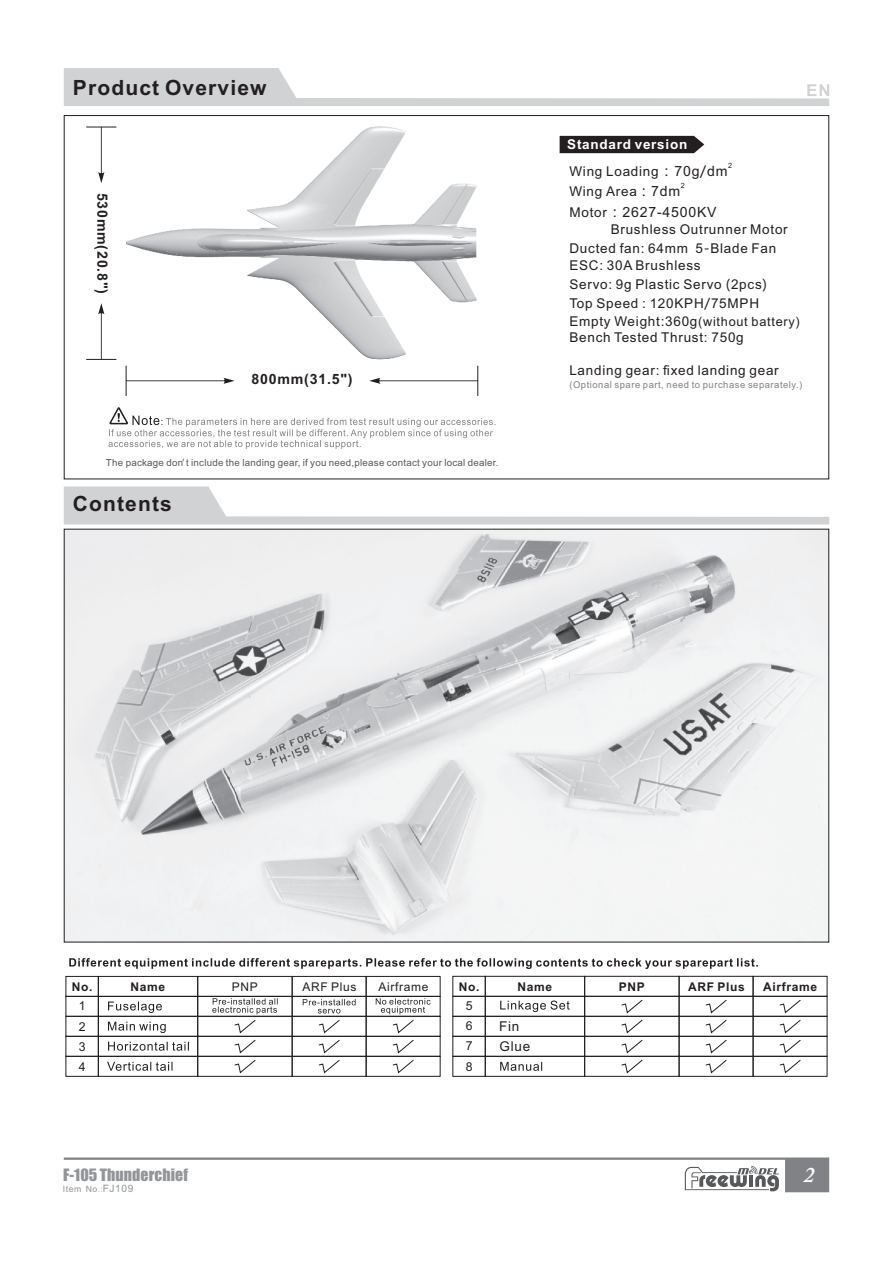
<style>
.page{position:relative;width:893px;height:1263px;background:#fff}
.page>*{position:absolute;margin:0;border:0;box-sizing:border-box;transform-origin:0 0}
.t1{font:italic 600 22.05px "Adobe Caslon Pro";color:#fff}
.t2{font:700 21px "Arial";letter-spacing:.055em;color:#231f20}
.t3{font:15.75px "Impact";letter-spacing:.01em;color:#939598}
.t4{font:700 14.25px "Arial";letter-spacing:.055em;color:#231f20}
.t5{font:14.1px "Arial";letter-spacing:.055em;color:#231f20}
.t6{font:13.5px/19.2px "Arial";letter-spacing:.055em;color:#231f20}
.t7{font:700 13.5px "Arial";letter-spacing:.055em;color:#fff}
.t8{font:12.3px/20.1px "Arial";color:#231f20;text-align:justify}
.t9{font:700 12px "Arial";letter-spacing:.055em;color:#231f20}
.t10{font:12px "Arial";letter-spacing:.055em;color:#231f20}
.t11{font:9.75px "Arial";letter-spacing:.025em;color:#57585a}
.t12{font:9.75px "Microsoft Ya Hei";color:#57585a}
.t13{font:9.45px "Arial";letter-spacing:.055em;color:#808285}
.t14{font:8.7px "Arial";letter-spacing:.055em;color:#939598}
.t15{font:7.2px "Arial";color:#231f20}
.s1{font-family:"Microsoft Ya Hei";font-size:14.1px}
.s2{font-size:14.1px}
.s3{font-size:13.5px}
.s4{font-family:"Microsoft Ya Hei"}
.s5{font-size:12.75px}
.s6{font-family:"Adobe Fangsong Std"}
.s7{font-size:10.2px}
</style>
<div class="page">
<img style="left:66px;top:531px;width:761px;height:409px">
<svg style="left:64px;top:486px;width:765px;height:38px"></svg>
<div style="left:65px;top:976px;width:34px;height:21px;border:1px solid #231f20"></div>
<div style="left:98px;top:976px;width:100px;height:21px;border:1px solid #231f20"></div>
<div style="left:197px;top:976px;width:96px;height:21px;border:1px solid #231f20"></div>
<div style="left:292px;top:976px;width:75px;height:21px;border:1px solid #231f20"></div>
<div style="left:366px;top:976px;width:75px;height:21px;border:1px solid #231f20"></div>
<div style="left:65px;top:996px;width:34px;height:21px;border:1px solid #231f20"></div>
<div style="left:98px;top:996px;width:100px;height:21px;border:1px solid #231f20"></div>
<div style="left:197px;top:996px;width:96px;height:21px;border:1px solid #231f20"></div>
<div style="left:292px;top:996px;width:75px;height:21px;border:1px solid #231f20"></div>
<div style="left:366px;top:996px;width:75px;height:21px;border:1px solid #231f20"></div>
<div style="left:65px;top:1016px;width:34px;height:21px;border:1px solid #231f20"></div>
<div style="left:98px;top:1016px;width:100px;height:21px;border:1px solid #231f20"></div>
<div style="left:197px;top:1016px;width:96px;height:21px;border:1px solid #231f20"></div>
<div style="left:292px;top:1016px;width:75px;height:21px;border:1px solid #231f20"></div>
<div style="left:366px;top:1016px;width:75px;height:21px;border:1px solid #231f20"></div>
<div style="left:98px;top:1036px;width:100px;height:21px;border:1px solid #231f20"></div>
<div style="left:197px;top:1036px;width:96px;height:21px;border:1px solid #231f20"></div>
<div style="left:292px;top:1036px;width:75px;height:21px;border:1px solid #231f20"></div>
<div style="left:366px;top:1036px;width:75px;height:21px;border:1px solid #231f20"></div>
<div style="left:65px;top:1036px;width:34px;height:21px;border:1px solid #231f20"></div>
<div style="left:65px;top:1056px;width:34px;height:21px;border:1px solid #231f20"></div>
<div style="left:98px;top:1056px;width:100px;height:21px;border:1px solid #231f20"></div>
<div style="left:197px;top:1056px;width:96px;height:21px;border:1px solid #231f20"></div>
<div style="left:292px;top:1056px;width:75px;height:21px;border:1px solid #231f20"></div>
<div style="left:366px;top:1056px;width:75px;height:21px;border:1px solid #231f20"></div>
<svg style="left:64px;top:1157px;width:765px;height:35px"></svg>
<svg style="left:64px;top:68px;width:765px;height:38px"></svg>
<hr style="left:126px;top:366px;width:1px;height:30px;background:#231f20">
<hr style="left:477px;top:366px;width:1px;height:30px;background:#231f20">
<svg style="left:126px;top:378px;width:109px;height:6px"></svg>
<svg style="left:369px;top:378px;width:109px;height:6px"></svg>
<hr style="left:86px;top:127px;width:30px;height:1px;background:#231f20">
<hr style="left:86px;top:359px;width:30px;height:1px;background:#231f20">
<svg style="left:98px;top:127px;width:6px;height:56px"></svg>
<svg style="left:98px;top:303px;width:6px;height:56px"></svg>
<img style="left:126px;top:127px;width:351px;height:233px">
<div style="left:560px;top:136px;width:144px;height:17px;background:#231f20"></div>
<svg style="left:108px;top:407px;width:387px;height:42px"></svg>
<svg style="left:69px;top:958px;width:689px;height:11px"></svg>
<svg style="left:318px;top:1019px;width:23px;height:55px"></svg>
<div style="left:452px;top:976px;width:34px;height:21px;border:1px solid #231f20"></div>
<div style="left:485px;top:976px;width:100px;height:21px;border:1px solid #231f20"></div>
<div style="left:584px;top:976px;width:95px;height:21px;border:1px solid #231f20"></div>
<div style="left:679px;top:976px;width:74px;height:21px;border:1px solid #231f20"></div>
<div style="left:753px;top:976px;width:74px;height:21px;border:1px solid #231f20"></div>
<div style="left:452px;top:996px;width:34px;height:21px;border:1px solid #231f20"></div>
<div style="left:485px;top:996px;width:100px;height:21px;border:1px solid #231f20"></div>
<div style="left:584px;top:996px;width:95px;height:21px;border:1px solid #231f20"></div>
<div style="left:679px;top:996px;width:74px;height:21px;border:1px solid #231f20"></div>
<div style="left:452px;top:1016px;width:34px;height:21px;border:1px solid #231f20"></div>
<div style="left:485px;top:1016px;width:100px;height:21px;border:1px solid #231f20"></div>
<div style="left:584px;top:1016px;width:95px;height:21px;border:1px solid #231f20"></div>
<div style="left:679px;top:1016px;width:74px;height:21px;border:1px solid #231f20"></div>
<div style="left:452px;top:1036px;width:34px;height:21px;border:1px solid #231f20"></div>
<div style="left:485px;top:1036px;width:100px;height:21px;border:1px solid #231f20"></div>
<div style="left:584px;top:1036px;width:95px;height:21px;border:1px solid #231f20"></div>
<div style="left:679px;top:1036px;width:74px;height:21px;border:1px solid #231f20"></div>
<div style="left:452px;top:1056px;width:34px;height:21px;border:1px solid #231f20"></div>
<div style="left:485px;top:1056px;width:100px;height:21px;border:1px solid #231f20"></div>
<div style="left:584px;top:1056px;width:95px;height:21px;border:1px solid #231f20"></div>
<div style="left:679px;top:1056px;width:74px;height:21px;border:1px solid #231f20"></div>
<div style="left:753px;top:996px;width:74px;height:21px;border:1px solid #231f20"></div>
<div style="left:753px;top:1016px;width:74px;height:21px;border:1px solid #231f20"></div>
<div style="left:753px;top:1036px;width:74px;height:21px;border:1px solid #231f20"></div>
<div style="left:753px;top:1056px;width:74px;height:21px;border:1px solid #231f20"></div>
<svg style="left:779px;top:999px;width:23px;height:75px"></svg>
<svg style="left:705px;top:999px;width:23px;height:75px"></svg>
<svg style="left:621px;top:999px;width:22px;height:75px"></svg>
<svg style="left:500px;top:1062px;width:42px;height:9px"></svg>
<svg style="left:500px;top:1000px;width:70px;height:12px"></svg>
<svg style="left:107px;top:1001px;width:82px;height:70px"></svg>
<svg style="left:212px;top:998px;width:66px;height:76px"></svg>
<svg style="left:376px;top:998px;width:55px;height:76px"></svg>
<svg style="left:303px;top:999px;width:53px;height:14px"></svg>
<h2 class="t2" style="left:73px;top:79px;width:195px">Product Overview</h2>
<p class="t4" style="left:108px;top:193px;width:103px;rotate:90deg">530mm(20.8")</p>
<p class="t4" style="left:251px;top:374px;width:103px">800mm(31.5")</p>
<p class="t12" style="left:182px;top:452px;width:4px">,</p>
<p class="t11" style="left:106px;top:458px;width:394px">The package don t include the landing gear, if you need,please contact your local dealer.</p>
<h2 class="t2" style="left:73px;top:495px;width:101px">Contents</h2>
<p class="t7" style="left:567px;top:140px;width:122px">Standard version</p>
<p class="t15" style="left:728px;top:163px;width:6px">2</p>
<p class="t6" style="left:569px;top:163px;width:160px">Wing Loading<span class="s1">：</span><span class="s2">70g</span><span class="s1">/</span><span class="s2">dm</span></p>
<p class="t15" style="left:681px;top:183px;width:6px">2</p>
<p class="t6" style="left:569px;top:183px;width:112px">Wing Area<span class="s1">：</span><span class="s2">7dm</span></p>
<p class="t5" style="left:569px;top:206px;width:149px"><span class="s3">Motor</span><span class="s4">：</span>2627-4500KV</p>
<p class="t6" style="left:569px;top:221px;width:220px;line-height:18.8px;text-indent:41px">Brushless Outrunner Motor<br>Ducted fan: 64mm 5<span class="s4">-</span>Blade Fan</p>
<p class="t6" style="left:569px;top:257px;width:199px">ESC: 30A Brushless<br>Servo: 9g Plastic Servo <span class="s4">(</span>2pcs<span class="s4">)<br></span>Top Speed : 120KPH<span class="s4">/</span>75MPH</p>
<p class="t6" style="left:569px;top:314px;width:232px;line-height:16.5px">Empty Weight:360g<span class="s5">(without battery)<br></span>Bench Tested Thrust: 750g</p>
<p class="t6" style="left:569px;top:362px;width:211px">Landing gear: fixed landing gear</p>
<p class="t13" style="left:569px;top:381px;width:235px">(Optional spare part, need to purchase separately.)</p>
<p class="t9" style="left:72px;top:982px;width:22px">No.</p>
<p class="t9" style="left:130px;top:982px;width:36px">Name</p>
<p class="t10" style="left:232px;top:982px;width:28px">PNP</p>
<p class="t10" style="left:302px;top:982px;width:56px">ARF Plus</p>
<p class="t10" style="left:378px;top:982px;width:52px">Airframe</p>
<p class="t9" style="left:459px;top:982px;width:22px">No.</p>
<p class="t9" style="left:517px;top:982px;width:36px">Name</p>
<p class="t9" style="left:619px;top:982px;width:28px">PNP</p>
<p class="t9" style="left:688px;top:982px;width:58px">ARF Plus</p>
<p class="t9" style="left:763px;top:982px;width:56px">Airframe</p>
<p class="t8" style="left:79px;top:997px;width:8px">1<br>2<br>3<br>4</p>
<p class="t8" style="left:466px;top:997px;width:8px">5<br>6<br>7<br>8</p>
<p class="t6" style="left:499px;top:1018px;width:22px">Fin</p>
<p class="t6" style="left:499px;top:1038px;width:32px">Glue</p>
<p class="t3" style="left:63px;top:1169px;width:126px">F-105 Thunderchief</p>
<h1 class="t1" style="left:804px;top:1165px;width:13px">2</h1>
<p class="t14" style="left:63px;top:1186px;width:72px">Item No<span class="s6">.:</span><span class="s7">FJ109</span></p>
</div>
